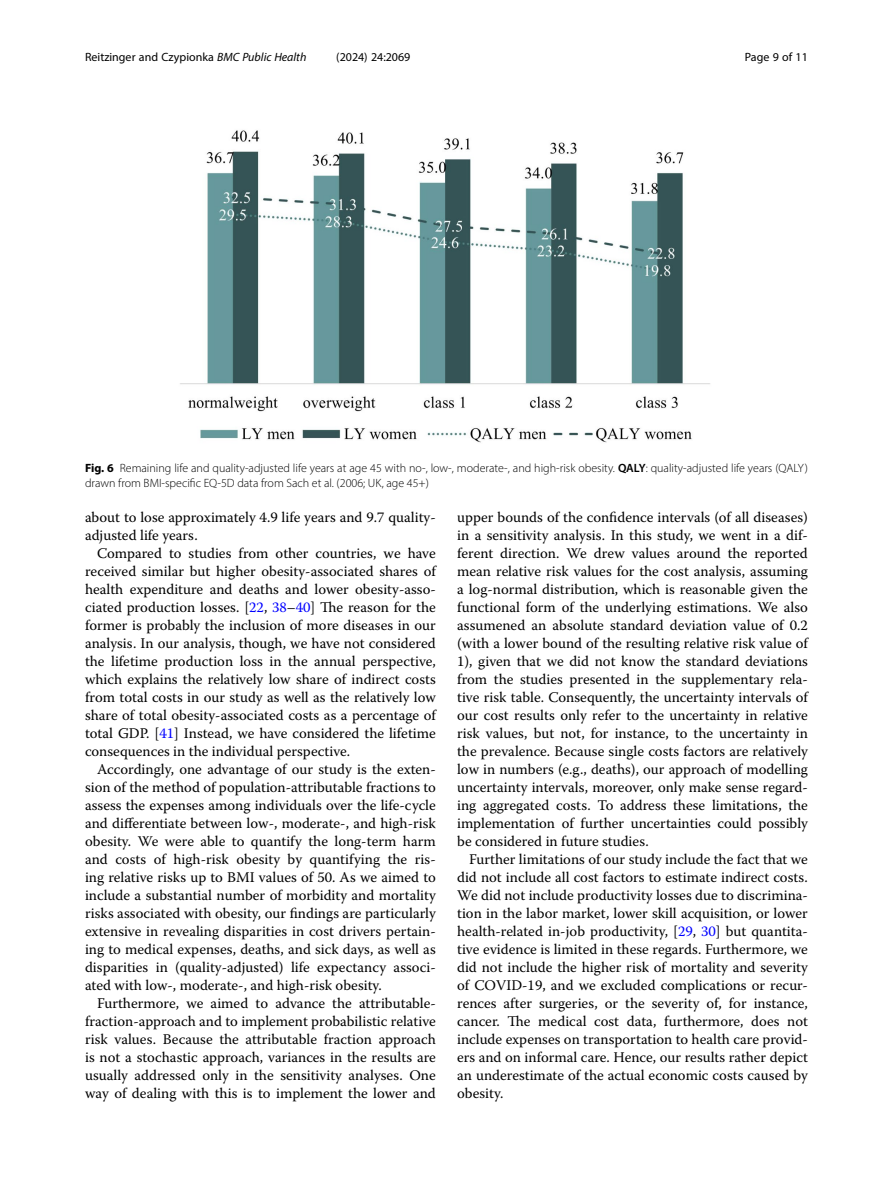
<style>
.page{position:relative;width:893px;height:1191px;background:#fff}
.page>*{position:absolute;margin:0;border:0;box-sizing:border-box;transform-origin:0 0}
.Body_Text_Indent{font:14.7px/18px "Warnock Pro";color:#000;text-align:justify}
.Body_Text{font:14.7px/18px "Warnock Pro";color:#000}
.Figure_Caption{font:300 12px/15px "Myriad Pro";color:#000}
.t1{font:12px "Myriad Pro";color:#000}
.s1{font-style:italic}
.s2{font-weight:700}
.s3{font-weight:600}
.s4{color:#00f}
</style>
<div class="page">
<img style="left:180px;top:130px;width:530px;height:313px">
<p class="t1" style="left:85px;top:50px;width:223px">Reitzinger and Czypionka <span class="s1">BMC Public Health</span></p>
<p class="t1" style="left:336px;top:50px;width:76px">(2024) 24:2069</p>
<p class="t1" style="left:745px;top:50px;width:65px">Page 9 of 11</p>
<p class="Figure_Caption" style="left:85px;top:460px;width:724px"><span class="s2">Fig. 6</span> Remaining life and quality-adjusted life years at age 45 with no-, low-, moderate-, and high-risk obesity. <span class="s3">QALY</span>: quality-adjusted life years (QALY) drawn from BMI-specific EQ-5D data from Sach et al. (2006; UK, age 45+)</p>
<p class="Body_Text" style="left:85px;top:508px;width:352px">about to lose approximately 4.9 life years and 9.7 quality&shy;adjusted life years.</p>
<p class="Body_Text_Indent" style="left:85px;top:544px;width:352px;text-indent:12px">Compared to studies from other countries, we have received similar but higher obesity-associated shares of health expenditure and deaths and lower obesity-asso&shy;ciated production losses. [<span class="s4">22</span>, <span class="s4">38</span>–<span class="s4">40</span>] The reason for the former is probably the inclusion of more diseases in our analysis. In our analysis, though, we have not considered the lifetime production loss in the annual perspective, which explains the relatively low share of indirect costs from total costs in our study as well as the relatively low share of total obesity-associated costs as a percentage of total GDP. [<span class="s4">41</span>] Instead, we have considered the lifetime consequences in the individual perspective.</p>
<p class="Body_Text_Indent" style="left:85px;top:760px;width:352px;text-indent:12px">Accordingly, one advantage of our study is the exten&shy;sion of the method of population-attributable fractions to assess the expenses among individuals over the life-cycle and differentiate between low-, moderate-, and high-risk obesity. We were able to quantify the long-term harm and costs of high-risk obesity by quantifying the ris&shy;ing relative risks up to BMI values of 50. As we aimed to include a substantial number of morbidity and mortality risks associated with obesity, our findings are particularly extensive in revealing disparities in cost drivers pertain&shy;ing to medical expenses, deaths, and sick days, as well as disparities in (quality-adjusted) life expectancy associ&shy;ated with low-, moderate-, and high-risk obesity.</p>
<p class="Body_Text_Indent" style="left:85px;top:994px;width:352px;text-indent:12px">Furthermore, we aimed to advance the attributable&shy;fraction-approach and to implement probabilistic relative risk values. Because the attributable fraction approach is not a stochastic approach, variances in the results are usually addressed only in the sensitivity analyses. One way of dealing with this is to implement the lower and</p>
<p class="Body_Text_Indent" style="left:457px;top:508px;width:352px">upper bounds of the confidence intervals (of all diseases) in a sensitivity analysis. In this study, we went in a dif&shy;ferent direction. We drew values around the reported mean relative risk values for the cost analysis, assuming a log-normal distribution, which is reasonable given the functional form of the underlying estimations. We also assumened an absolute standard deviation value of 0.2 (with a lower bound of the resulting relative risk value of 1), given that we did not know the standard deviations from the studies presented in the supplementary rela&shy;tive risk table. Consequently, the uncertainty intervals of our cost results only refer to the uncertainty in relative risk values, but not, for instance, to the uncertainty in the prevalence. Because single costs factors are relatively low in numbers (e.g., deaths), our approach of modelling uncertainty intervals, moreover, only make sense regard&shy;ing aggregated costs. To address these limitations, the implementation of further uncertainties could possibly be considered in future studies.</p>
<p class="Body_Text_Indent" style="left:457px;top:850px;width:352px;text-indent:12px">Further limitations of our study include the fact that we did not include all cost factors to estimate indirect costs.<br>We did not include productivity losses due to discrimina&shy;tion in the labor market, lower skill acquisition, or lower health-related in-job productivity, [<span class="s4">29</span>, <span class="s4">30</span>] but quantita&shy;tive evidence is limited in these regards. Furthermore, we did not include the higher risk of mortality and severity of COVID-19, and we excluded complications or recur&shy;rences after surgeries, or the severity of, for instance, cancer. The medical cost data, furthermore, does not include expenses on transportation to health care provid&shy;ers and on informal care. Hence, our results rather depict an underestimate of the actual economic costs caused by obesity.</p>
</div>
